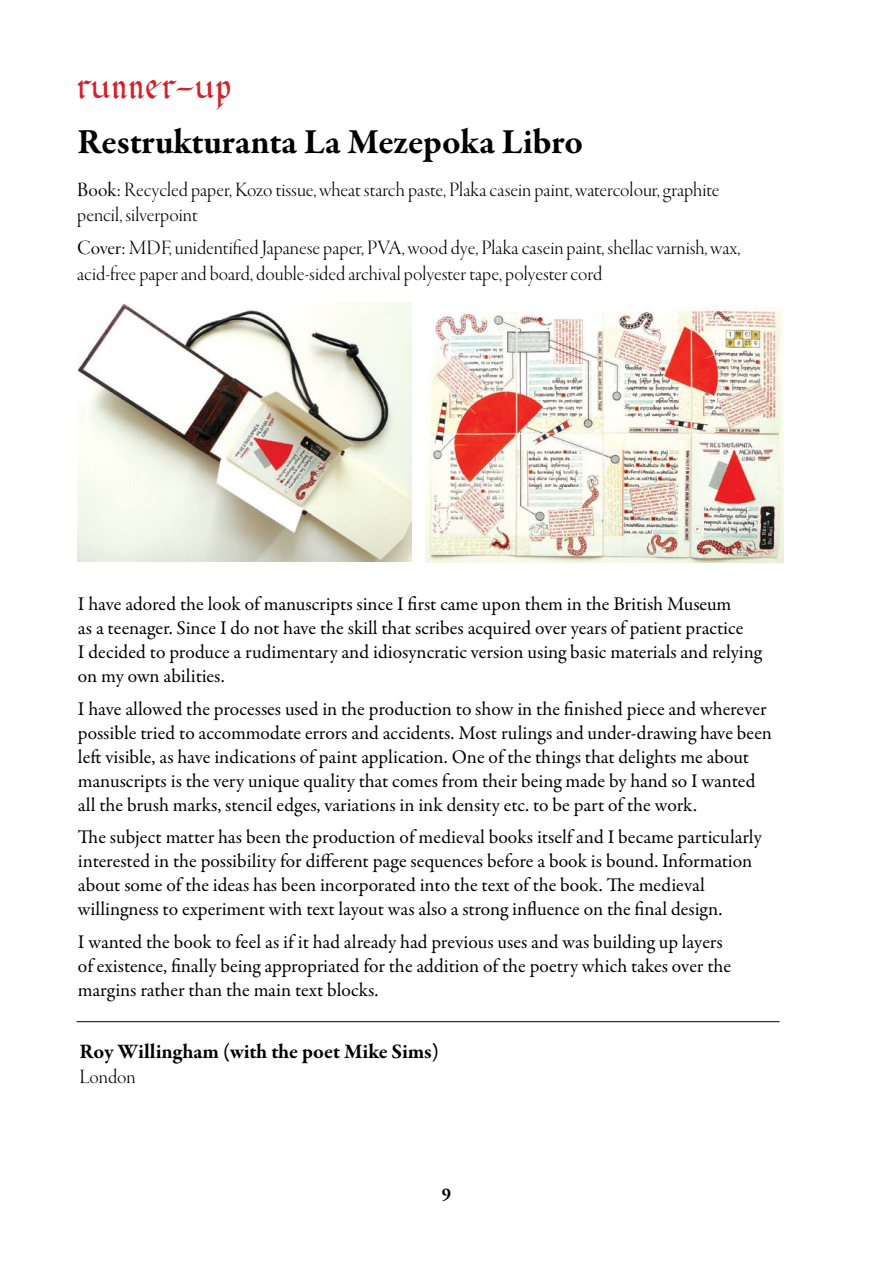
<style>
.page{position:relative;width:893px;height:1263px;background:#fff}
.page>*{position:absolute;margin:0;border:0;box-sizing:border-box;transform-origin:0 0}
.t1{font:700 36px "Garamond Premr Pro";letter-spacing:-.005em;color:#000}
.t2{font:33px "Carolingian";color:#d2232a}
.t3{font:21px/25.2px "Garamond Premr Pro Lt Disp";color:#000}
.t4{font:700 21px "Garamond Premr Pro";letter-spacing:-.005em;color:#000}
.t5{font:19.5px/24px "Garamond Premr Pro";color:#000}
.t6{font:700 18px "Adobe Garamond Pro";color:#000}
.s1{font-family:"Garamond Premr Pro Disp"}
</style>
<div class="page">
<hr style="left:77px;top:1021px;width:703px;height:1px;background:#000">
<img style="left:78px;top:303px;width:333px;height:259px">
<img style="left:425px;top:307px;width:359px;height:255px">
<h2 class="t2" style="left:77px;top:70px;width:157px">Runner-up</h2>
<h1 class="t1" style="left:77px;top:120px;width:507px">Restrukturanta La Mezepoka Libro</h1>
<p class="t3" style="left:77px;top:177px;width:644px"><span class="s1">Book:</span> Recycled paper, Kozo tissue, wheat starch paste, Plaka casein paint, watercolour, graphite pencil, silverpoint</p>
<p class="t3" style="left:77px;top:236px;width:665px"><span class="s1">Cover:</span> MDF, unidentified Japanese paper, PVA, wood dye, Plaka casein paint, shellac varnish, wax, acid-free paper and board, double-sided archival polyester tape, polyester cord</p>
<p class="t5" style="left:78px;top:592px;width:685px">I have adored the look of manuscripts since I first came upon them in the British Museum<br>as a teenager. Since I do not have the skill that scribes acquired over years of patient practice<br>I decided to produce a rudimentary and idiosyncratic version using basic materials and relying on my own abilities.</p>
<p class="t5" style="left:78px;top:697px;width:696px">I have allowed the processes used in the production to show in the finished piece and wherever possible tried to accommodate errors and accidents. Most rulings and under-drawing have been left visible, as have indications of paint application. One of the things that delights me about manuscripts is the very unique quality that comes from their being made by hand so I wanted all the brush marks, stencil edges, variations in ink density etc. to be part of the work.</p>
<p class="t5" style="left:78px;top:825px;width:685px">The subject matter has been the production of medieval books itself and I became particularly interested in the possibility for different page sequences before a book is bound. Information about some of the ideas has been incorporated into the text of the book. The medieval willingness to experiment with text layout was also a strong influence on the final design.</p>
<p class="t5" style="left:78px;top:930px;width:655px">I wanted the book to feel as if it had already had previous uses and was building up layers of existence, finally being appropriated for the addition of the poetry which takes over the margins rather than the main text blocks.</p>
<p class="t4" style="left:79px;top:1038px;width:361px">Roy Willingham (with the poet Mike Sims)</p>
<p class="t3" style="left:79px;top:1065px;width:58px">London</p>
<p class="t6" style="left:442px;top:1183px;width:11px">9</p>
</div>
